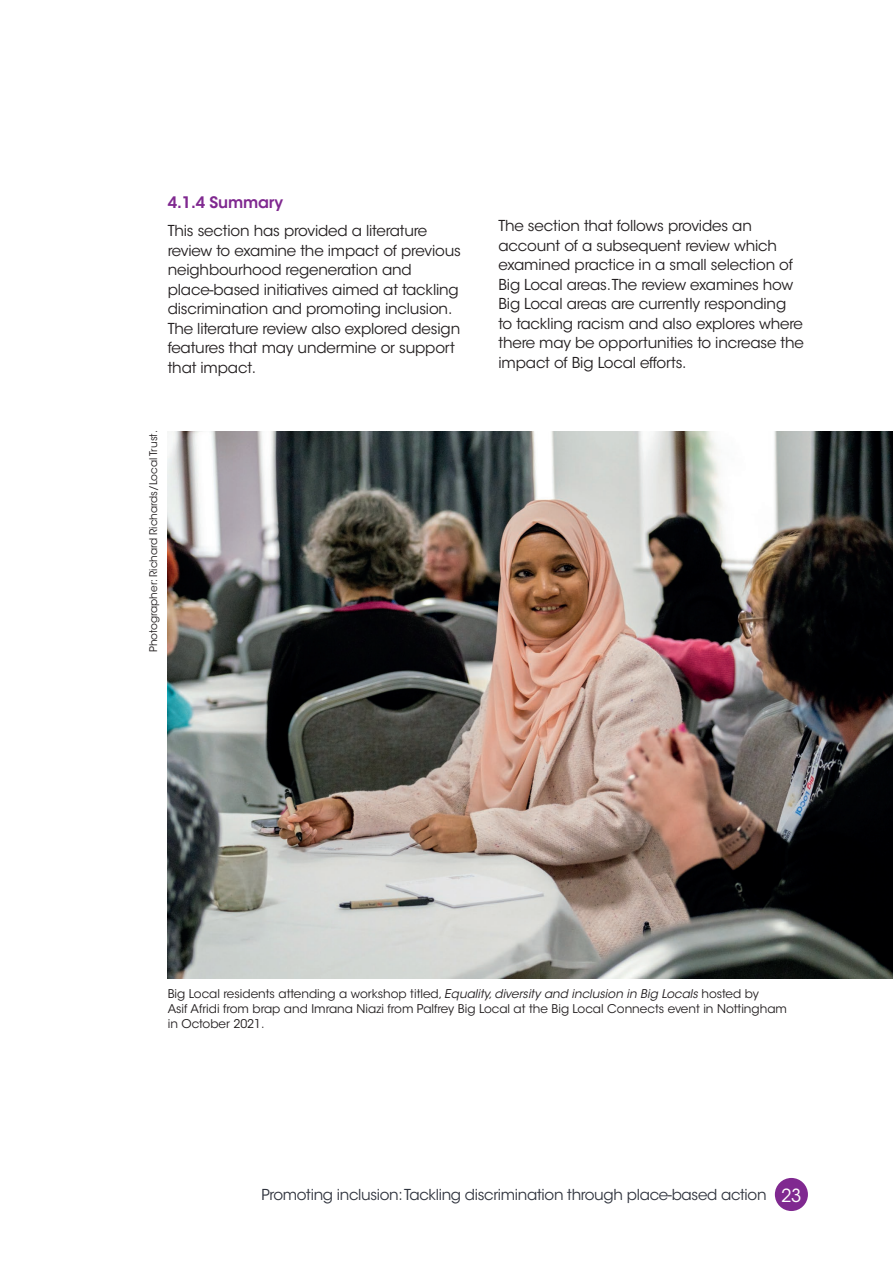
<style>
.page{position:relative;width:893px;height:1263px;background:#fff}
.page>*{position:absolute;margin:0;border:0;box-sizing:border-box;transform-origin:0 0}
.t1{font:600 15.75px "ITC Avant Garde Std";letter-spacing:-.01em;color:#802990}
.t2{font:15px/19.5px "ITC Avant Garde Std";letter-spacing:-.01em;color:#231f20}
.t3{font:15px "ITC Avant Garde Std";letter-spacing:-.02em;color:#30343e}
.t4{font:12px/15px "ITC Avant Garde Std";color:#231f20}
.t5{font:10.5px "ITC Avant Garde Std";color:#231f20}
.s1{font-style:italic}
.s2{font-size:18px;color:#fff}
</style>
<div class="page">
<div style="left:775px;top:1178px;width:33px;height:33px;background:#802990;border-radius:50%"></div>
<img style="left:168px;top:432px;width:725px;height:547px">
<p class="t1" style="left:168px;top:196px;width:117px">4.1.4 Summary</p>
<p class="t2" style="left:168px;top:222px;width:295px">This section has provided a literature review to examine the impact of previous neighbourhood regeneration and place-based initiatives aimed at tackling discrimination and promoting inclusion.<br>The literature review also explored design features that may undermine or support that impact.</p>
<p class="t5" style="left:149px;top:652px;width:223px;rotate:-90deg">Photographer: Richard Richards/Local Trust.</p>
<p class="t2" style="left:498px;top:218px;width:307px">The section that follows provides an account of a subsequent review which examined practice in a small selection of Big Local areas.The review examines how Big Local areas are currently responding<br>to tackling racism and also explores where there may be opportunities to increase the impact of Big Local efforts.</p>
<p class="t4" style="left:168px;top:987px;width:621px">Big Local residents attending a workshop titled, <span class="s1">Equality, diversity and inclusion in Big Locals</span> hosted by<br>Asif Afridi from brap and Imrana Niazi from Palfrey Big Local at the Big Local Connects event in Nottingham in October 2021.</p>
<p class="t3" style="left:261px;top:1187px;width:542px">Promoting inclusion: Tackling discrimination through place-based action <span class="s2">23</span></p>
</div>
